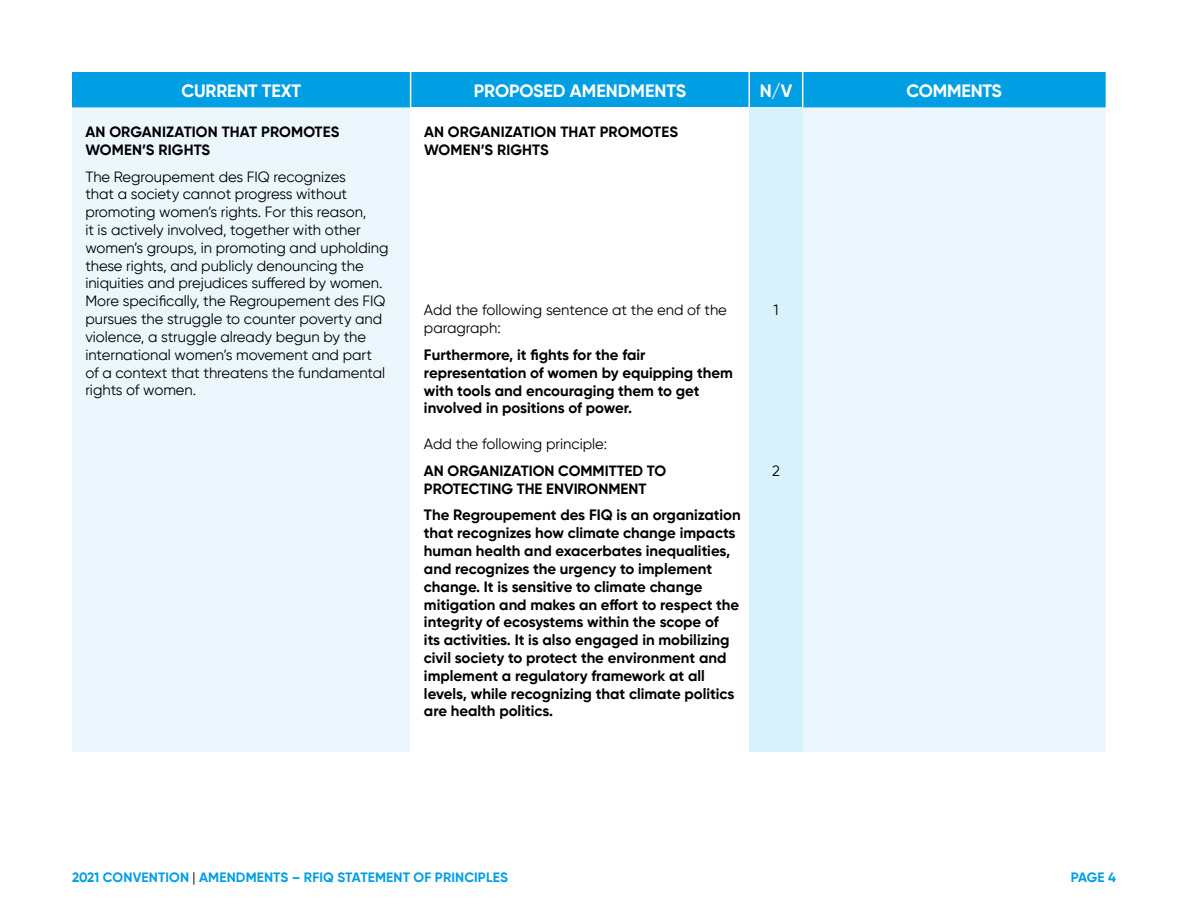
<style>
.page{position:relative;width:1188px;height:918px;background:#fff}
.page>*{position:absolute;margin:0;border:0;box-sizing:border-box;transform-origin:0 0}
.t1{font:700 17.85px "Gilroy";letter-spacing:-.01em;color:#fff}
.t2{font:700 15px/17.9px "Gilroy";color:#000}
.t3{font:14.85px/17.9px "Gilroy";color:#000}
.t4{font:700 14.85px/17.9px "Gilroy";color:#000}
.t5{font:700 13.5px "Gilroy";letter-spacing:.01em;color:#009fe3}
.s1{font-weight:400;color:#000}
</style>
<div class="page">
<div style="left:72px;top:72px;width:1034px;height:36px;background:#009fe3"></div>
<div style="left:72px;top:108px;width:1034px;height:644px;background:#ebf7fd"></div>
<div style="left:411px;top:108px;width:338px;height:644px;background:#fff"></div>
<div style="left:749px;top:108px;width:54px;height:644px;background:#d9f1fb"></div>
<hr style="left:410px;top:72px;width:1px;height:35px;background:#fff">
<hr style="left:748px;top:72px;width:2px;height:35px;background:#fff">
<hr style="left:802px;top:72px;width:1px;height:35px;background:#fff">
<p class="t1" style="left:182px;top:79px;width:121px">CURRENT TEXT</p>
<p class="t1" style="left:474px;top:79px;width:214px">PROPOSED AMENDMENTS</p>
<p class="t1" style="left:760px;top:79px;width:34px">N/V</p>
<p class="t1" style="left:906px;top:79px;width:97px">COMMENTS</p>
<p class="t4" style="left:85px;top:123px;width:256px">AN ORGANIZATION THAT PROMOTES<br>WOMEN’S RIGHTS</p>
<p class="t3" style="left:85px;top:167px;width:305px">The Regroupement des FIQ recognizes<br>that a society cannot progress without promoting women’s rights. For this reason,<br>it is actively involved, together with other women’s groups, in promoting and upholding these rights, and publicly denouncing the iniquities and prejudices suffered by women.<br>More specifically, the Regroupement des FIQ pursues the struggle to counter poverty and violence, a struggle already begun by the international women’s movement and part of a context that threatens the fundamental rights of women.</p>
<p class="t4" style="left:424px;top:123px;width:256px">AN ORGANIZATION THAT PROMOTES<br>WOMEN’S RIGHTS</p>
<p class="t3" style="left:424px;top:301px;width:304px">Add the following sentence at the end of the paragraph:</p>
<p class="t2" style="left:424px;top:346px;width:310px">Furthermore, it fights for the fair representation of women by equipping them with tools and encouraging them to get involved in positions of power.</p>
<p class="t3" style="left:424px;top:435px;width:185px">Add the following principle:</p>
<p class="t4" style="left:424px;top:462px;width:244px">AN ORGANIZATION COMMITTED TO<br>PROTECTING THE ENVIRONMENT</p>
<p class="t2" style="left:424px;top:506px;width:318px">The Regroupement des FIQ is an organization that recognizes how climate change impacts human health and exacerbates inequalities, and recognizes the urgency to implement change. It is sensitive to climate change mitigation and makes an effort to respect the integrity of ecosystems within the scope of<br>its activities. It is also engaged in mobilizing civil society to protect the environment and implement a regulatory framework at all levels, while recognizing that climate politics are health politics.</p>
<p class="t3" style="left:773px;top:301px;width:7px">1</p>
<p class="t3" style="left:772px;top:461px;width:9px">2</p>
<p class="t5" style="left:72px;top:869px;width:437px">2021 CONVENTION <span class="s1">|</span> AMENDMENTS – RFIQ STATEMENT OF PRINCIPLES</p>
<p class="t5" style="left:1071px;top:869px;width:47px">PAGE 4</p>
</div>
